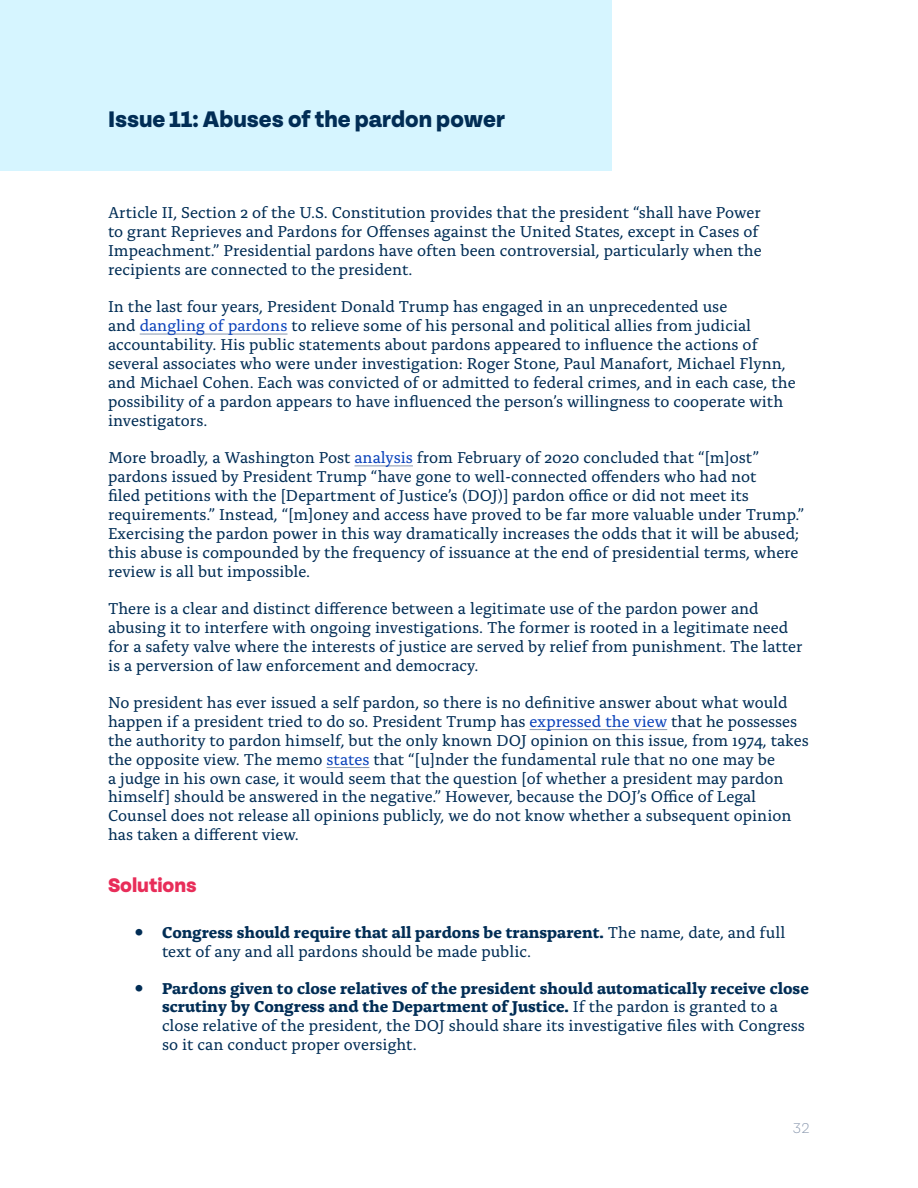
<style>
.page{position:relative;width:918px;height:1188px;background:#fff}
.page>*{position:absolute;margin:0;border:0;box-sizing:border-box;transform-origin:0 0}
.Issue_Heading{font:800 24px "Tenon";color:#012d55}
.Solutions_Heading{font:800 21px "Tenon";color:#e82d59}
.t1{font:16.5px/18.9px "Alda OTCEV";color:#012d55}
.t2{font:200 15px "Tenon";color:#8695ac}
.s1{color:#0a42bb}
.s2{font-family:"Farnham Display";font-weight:900;font-size:19.5px}
.s3{font-weight:700}
</style>
<div class="page">
<div style="left:0;top:0;width:612px;height:170px;background:#d6f5ff"></div>
<hr style="left:140px;top:334px;width:148px;height:1px;background:#8696ae">
<hr style="left:354px;top:466px;width:59px;height:1px;background:#8696ae">
<hr style="left:530px;top:729px;width:137px;height:1px;background:#8696ae">
<hr style="left:327px;top:767px;width:42px;height:1px;background:#8696ae">
<p class="Issue_Heading" style="left:108px;top:107px;width:399px">Issue 11: Abuses of the pardon power</p>
<p class="t1" style="left:108px;top:202px;width:655px">Article II, Section 2 of the U.S. Constitution provides that the president “shall have Power to grant Reprieves and Pardons for Offenses against the United States, except in Cases of Impeachment.” Presidential pardons have often been controversial, particularly when the recipients are connected to the president.</p>
<p class="t1" style="left:108px;top:296px;width:689px">In the last four years, President Donald Trump has engaged in an unprecedented use<br>and <span class="s1">dangling of pardons</span> to relieve some of his personal and political allies from judicial accountability. His public statements about pardons appeared to influence the actions of several associates who were under investigation: Roger Stone, Paul Manafort, Michael Flynn, and Michael Cohen. Each was convicted of or admitted to federal crimes, and in each case, the possibility of a pardon appears to have influenced the person’s willingness to cooperate with investigators.</p>
<p class="t1" style="left:108px;top:447px;width:698px">More broadly, a Washington Post <span class="s1">analysis</span> from February of 2020 concluded that “[m]ost” pardons issued by President Trump “have gone to well-connected offenders who had not<br>filed petitions with the [Department of Justice’s (DOJ)] pardon office or did not meet its requirements.” Instead, “[m]oney and access have proved to be far more valuable under Trump.” Exercising the pardon power in this way dramatically increases the odds that it will be abused; this abuse is compounded by the frequency of issuance at the end of presidential terms, where review is all but impossible.</p>
<p class="t1" style="left:108px;top:598px;width:696px">There is a clear and distinct difference between a legitimate use of the pardon power and abusing it to interfere with ongoing investigations. The former is rooted in a legitimate need for a safety valve where the interests of justice are served by relief from punishment. The latter is a perversion of law enforcement and democracy.</p>
<p class="t1" style="left:108px;top:691px;width:702px">No president has ever issued a self pardon, so there is no definitive answer about what would happen if a president tried to do so. President Trump has <span class="s1">expressed the view</span> that he possesses the authority to pardon himself, but the only known DOJ opinion on this issue, from 1974, takes the opposite view. The memo <span class="s1">states</span> that “[u]nder the fundamental rule that no one may be<br>a judge in his own case, it would seem that the question [of whether a president may pardon himself] should be answered in the negative.” However, because the DOJ’s Office of Legal Counsel does not release all opinions publicly, we do not know whether a subsequent opinion has taken a different view.</p>
<p class="Solutions_Heading" style="left:108px;top:873px;width:90px">Solutions</p>
<p class="t1" style="left:162px;top:921px;width:625px;text-indent:-27px"><span class="s2">•</span> <span class="s3">Congress should require that all pardons be transparent.</span> The name, date, and full text of any and all pardons should be made public.</p>
<p class="t1" style="left:162px;top:977px;width:648px;text-indent:-27px"><span class="s2">•</span> <span class="s3">Pardons given to close relatives of the president should automatically receive close scrutiny by Congress and the Department of Justice.</span> If the pardon is granted to a close relative of the president, the DOJ should share its investigative files with Congress so it can conduct proper oversight.</p>
<p class="t2" style="left:793px;top:1120px;width:19px">32</p>
</div>
